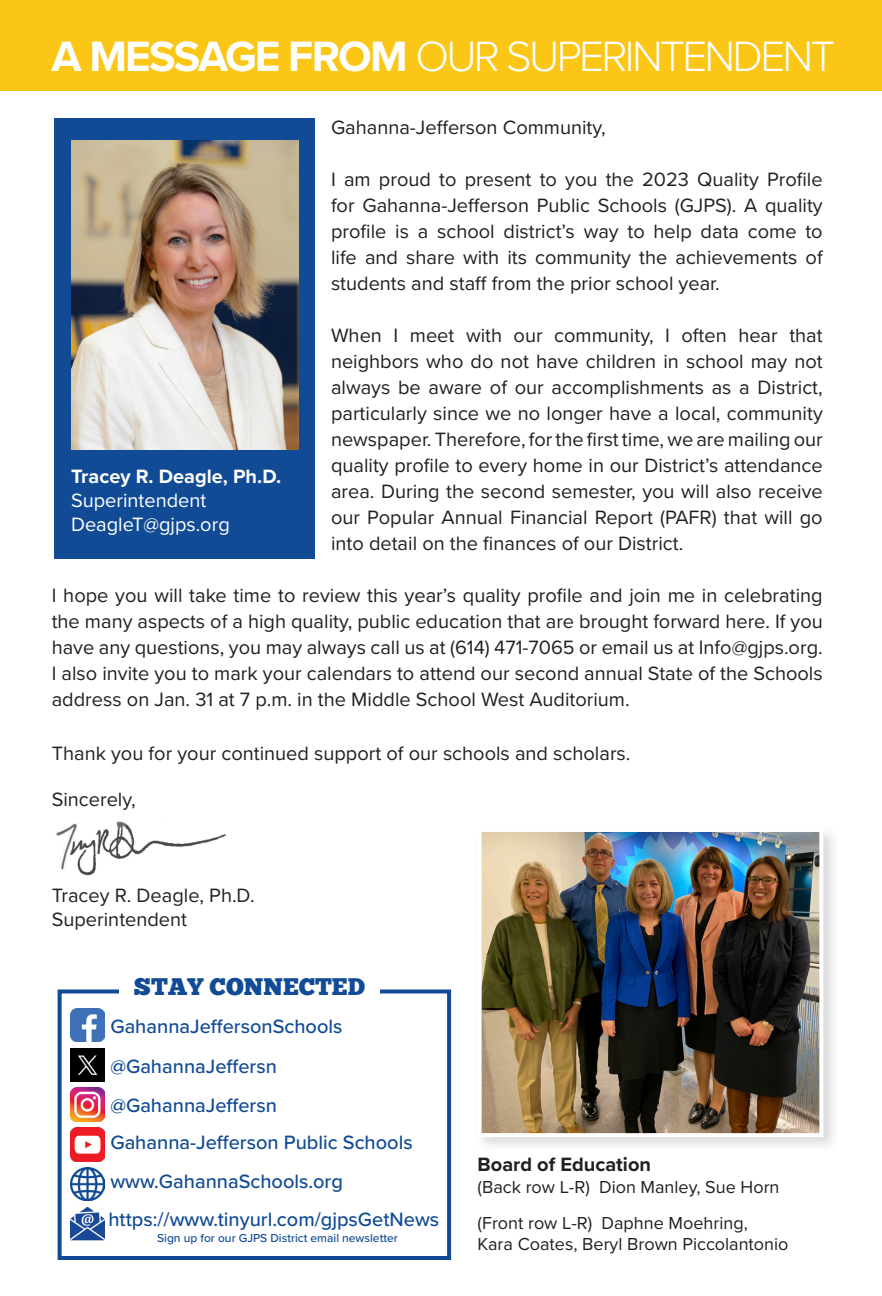
<style>
.page{position:relative;width:882px;height:1296px;background:#fff}
.page>*{position:absolute;margin:0;border:0;box-sizing:border-box;transform-origin:0 0}
.t1{font:300 44px "Proxima Nova";letter-spacing:-.06em;color:#fff}
.t2{font:24px "Chunk Five";color:#114b95}
.t3{font:20px/26px "Proxima Nova";color:#231f20;text-align:justify}
.t4{font:500 20px "Proxima Nova";color:#114b95}
.t5{font:20px "Proxima Nova";color:#fff}
.t6{font:700 20px "Proxima Nova";color:#fff}
.t7{font:700 20px "Proxima Nova";color:#231f20}
.t8{font:18px "Proxima Nova";color:#231f20}
.t9{font:500 12px "Proxima Nova";color:#114b95}
.s1{font-weight:700}
</style>
<div class="page">
<img style="left:56px;top:820px;width:170px;height:56px">
<div style="left:0;top:0;width:882px;height:90px;background:#fbc615"></div>
<div style="left:54px;top:118px;width:261px;height:441px;background:#114b95"></div>
<img style="left:71px;top:141px;width:228px;height:308px">
<div style="left:474px;top:824px;width:366px;height:330px;background:#666766;opacity:.24"></div>
<img style="left:483px;top:833px;width:335px;height:299px">
<div style="left:478px;top:828px;width:345px;height:309px;border:4px solid #fff"></div>
<img style="left:71px;top:1088px;width:34px;height:34px">
<img style="left:71px;top:1127px;width:34px;height:34px">
<img style="left:71px;top:1167px;width:34px;height:34px">
<img style="left:71px;top:1207px;width:34px;height:34px">
<img style="left:71px;top:1048px;width:34px;height:34px">
<img style="left:71px;top:1008px;width:34px;height:34px">
<div style="left:58px;top:989px;width:393px;height:271px;border:4px solid #114b95"></div>
<div style="left:119px;top:973px;width:261px;height:34px;background:#fff"></div>
<p class="t1" style="left:52px;top:23px;width:785px"><span class="s1">A MESSAGE FROM</span> OUR SUPERINTENDENT</p>
<p class="t3" style="left:331px;top:113px;width:276px">Gahanna-Jefferson Community,</p>
<p class="t3" style="left:331px;top:165px;width:493px">I am proud to present to you the 2023 Quality Profile for Gahanna-Jefferson Public Schools (GJPS). A quality profile is a school district’s way to help data come to life and share with its community the achievements of students and staff from the prior school year.</p>
<p class="t3" style="left:331px;top:321px;width:493px">When I meet with our community, I often hear that neighbors who do not have children in school may not always be aware of our accomplishments as a District, particularly since we no longer have a local, community newspaper. Therefore, for the first time, we are mailing our quality profile to every home in our District’s attendance area. During the second semester, you will also receive our Popular Annual Financial Report (PAFR) that will go into detail on the finances of our District.</p>
<p class="t3" style="left:52px;top:581px;width:773px">I hope you will take time to review this year’s quality profile and join me in celebrating the many aspects of a high quality, public education that are brought forward here. If you have any questions, you may always call us at (614) 471-7065 or email us at Info@gjps.org.<br>I also invite you to mark your calendars to attend our second annual State of the Schools address on Jan. 31 at 7 p.m. in the Middle School West Auditorium.</p>
<p class="t3" style="left:52px;top:740px;width:580px">Thank you for your continued support of our schools and scholars.</p>
<p class="t3" style="left:52px;top:786px;width:86px">Sincerely,</p>
<p class="t6" style="left:71px;top:461px;width:212px">Tracey R. Deagle, Ph.D.</p>
<p class="t5" style="left:71px;top:485px;width:137px">Superintendent</p>
<p class="t5" style="left:71px;top:509px;width:160px">DeagleT@gjps.org</p>
<p class="t3" style="left:52px;top:882px;width:204px">Tracey R. Deagle, Ph.D.</p>
<p class="t3" style="left:52px;top:906px;width:137px">Superintendent</p>
<p class="t2" style="left:134px;top:973px;width:232px">STAY CONNECTED</p>
<p class="t4" style="left:110px;top:1012px;width:234px">GahannaJeffersonSchools</p>
<p class="t4" style="left:110px;top:1051px;width:168px">@GahannaJeffersn</p>
<p class="t4" style="left:110px;top:1090px;width:168px">@GahannaJeffersn</p>
<p class="t4" style="left:110px;top:1127px;width:304px">Gahanna-Jefferson Public Schools</p>
<p class="t4" style="left:110px;top:1166px;width:234px">www.GahannaSchools.org</p>
<p class="t4" style="left:108px;top:1205px;width:332px">https://www.tinyurl.com/gjpsGetNews</p>
<p class="t9" style="left:157px;top:1229px;width:242px">Sign up for our GJPS District email newsletter</p>
<p class="t7" style="left:478px;top:1150px;width:175px">Board of Education</p>
<p class="t8" style="left:478px;top:1173px;width:303px">(Back row L-R) Dion Manley, Sue Horn</p>
<p class="t8" style="left:478px;top:1209px;width:272px">(Front row L-R) Daphne Moehring,</p>
<p class="t8" style="left:478px;top:1231px;width:312px">Kara Coates, Beryl Brown Piccolantonio</p>
</div>
